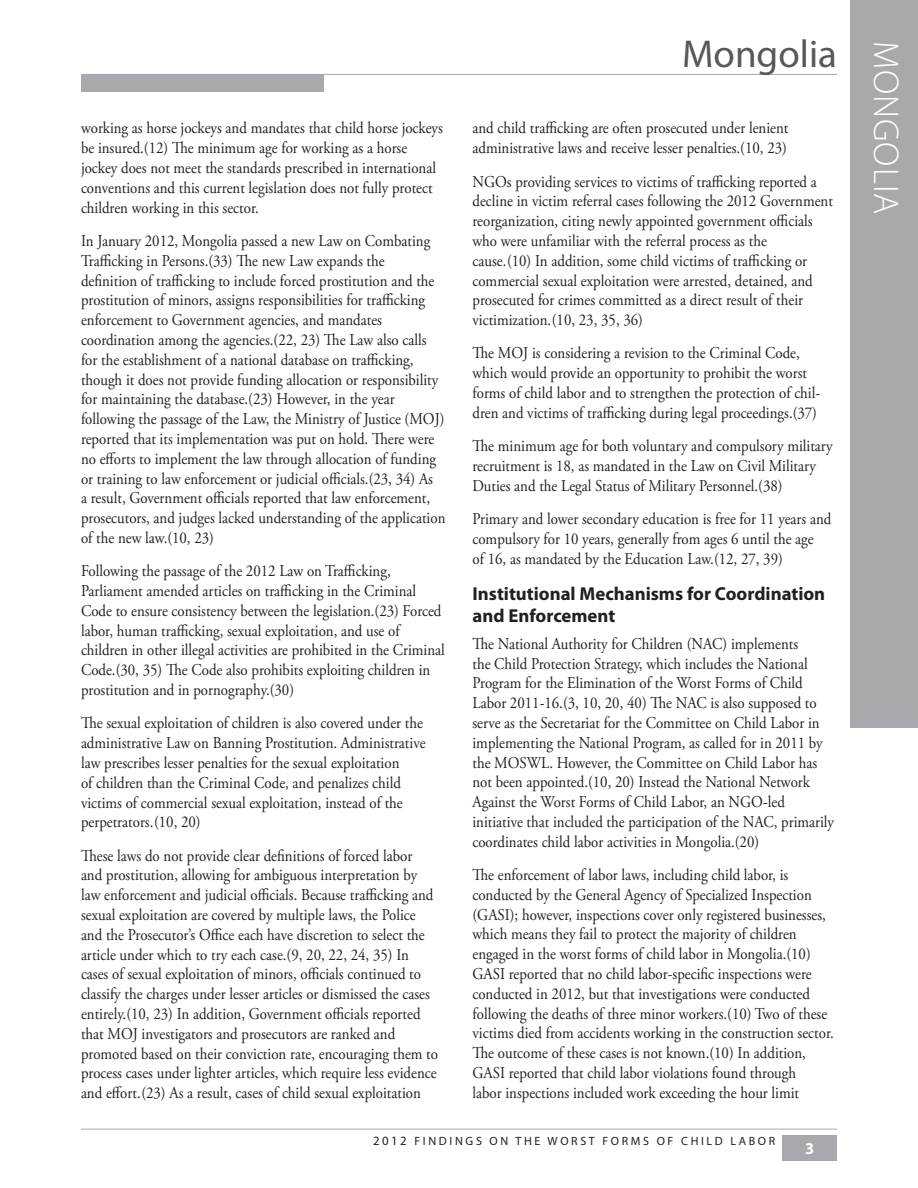
<style>
.page{position:relative;width:918px;height:1188px;background:#fff}
.page>*{position:absolute;margin:0;border:0;box-sizing:border-box;transform-origin:0 0}
.t1{font:39px "Myriad Pro";color:#57585a}
.t2{font:300 36px "Myriad Pro";letter-spacing:.025em;color:#fff}
.t3{font:700 18.75px/22.5px "Myriad Pro";color:#231f20}
.t4{font:16.5px/19.8px "Adobe Garamond Pro";color:#231f20;scale:.9 1}
.t5{font:700 16.5px "Myriad Pro";color:#fff}
.t6{font:12px "Myriad Pro";letter-spacing:.22em;color:#231f20}
.s1{font-size:12.75px}
</style>
<div class="page">
<div style="left:81px;top:74px;width:243px;height:18px;background:#a8a9ad"></div>
<hr style="left:81px;top:74px;width:756px;height:1px;background:#a8a9ad">
<div style="left:782px;top:1136px;width:55px;height:25px;background:#a8a9ad"></div>
<hr style="left:81px;top:1129px;width:756px;height:1px;background:#a8a9ad">
<div style="left:850px;top:0;width:68px;height:728px;background:#a8a9ad"></div>
<p class="t4" style="left:81px;top:119px;width:404px">working as horse jockeys and mandates that child horse jockeys be insured.(12) The minimum age for working as a horse jockey does not meet the standards prescribed in international conventions and this current legislation does not fully protect children working in this sector.</p>
<p class="t4" style="left:81px;top:231px;width:406px">In January 2012, Mongolia passed a new Law on Combating Trafficking in Persons.(33) The new Law expands the<br>definition of trafficking to include forced prostitution and the prostitution of minors, assigns responsibilities for trafficking enforcement to Government agencies, and mandates coordination among the agencies.(22, 23) The Law also calls for the establishment of a national database on trafficking, though it does not provide funding allocation or responsibility for maintaining the database.(23) However, in the year following the passage of the Law, the Ministry of Justice (MOJ) reported that its implementation was put on hold. There were no efforts to implement the law through allocation of funding or training to law enforcement or judicial officials.(23, 34) As<br>a result, Government officials reported that law enforcement, prosecutors, and judges lacked understanding of the application of the new law.(10, 23)</p>
<p class="t4" style="left:81px;top:562px;width:406px">Following the passage of the 2012 Law on Trafficking, Parliament amended articles on trafficking in the Criminal Code to ensure consistency between the legislation.(23) Forced labor, human trafficking, sexual exploitation, and use of children in other illegal activities are prohibited in the Criminal Code.(30, 35) The Code also prohibits exploiting children in prostitution and in pornography.(30)</p>
<p class="t4" style="left:81px;top:714px;width:384px">The sexual exploitation of children is also covered under the administrative Law on Banning Prostitution. Administrative law prescribes lesser penalties for the sexual exploitation<br>of children than the Criminal Code, and penalizes child victims of commercial sexual exploitation, instead of the perpetrators.(10, 20)</p>
<p class="t4" style="left:81px;top:846px;width:398px">These laws do not provide clear definitions of forced labor<br>and prostitution, allowing for ambiguous interpretation by law enforcement and judicial officials. Because trafficking and sexual exploitation are covered by multiple laws, the Police and the Prosecutor’s Office each have discretion to select the article under which to try each case.(9, 20, 22, 24, 35) In cases of sexual exploitation of minors, officials continued to classify the charges under lesser articles or dismissed the cases entirely.(10, 23) In addition, Government officials reported that MOJ investigators and prosecutors are ranked and promoted based on their conviction rate, encouraging them to process cases under lighter articles, which require less evidence and effort.(23) As a result, cases of child sexual exploitation</p>
<h1 class="t1" style="left:682px;top:30px;width:156px">MONGOLIA</h1>
<p class="t4" style="left:473px;top:119px;width:353px">and child trafficking are often prosecuted under lenient administrative laws and receive lesser penalties.(10, 23)</p>
<p class="t4" style="left:473px;top:172px;width:402px">NGOs providing services to victims of trafficking reported a decline in victim referral cases following the 2012 Government reorganization, citing newly appointed government officials who were unfamiliar with the referral process as the<br>cause.(10) In addition, some child victims of trafficking or commercial sexual exploitation were arrested, detained, and prosecuted for crimes committed as a direct result of their victimization.(10, 23, 35, 36)</p>
<p class="t4" style="left:472px;top:344px;width:388px">The MOJ is considering a revision to the Criminal Code, which would provide an opportunity to prohibit the worst forms of child labor and to strengthen the protection of chil&shy;dren and victims of trafficking during legal proceedings.(37)</p>
<p class="t4" style="left:472px;top:437px;width:402px">The minimum age for both voluntary and compulsory military recruitment is 18, as mandated in the Law on Civil Military<br>Duties and the Legal Status of Military Personnel.(38)</p>
<p class="t4" style="left:472px;top:510px;width:400px">Primary and lower secondary education is free for 11 years and compulsory for 10 years, generally from ages 6 until the age<br>of 16, as mandated by the Education Law.(12, 27, 39)</p>
<p class="t3" style="left:472px;top:581px;width:354px">Institutional Mechanisms for Coordination and Enforcement</p>
<p class="t4" style="left:472px;top:634px;width:403px">The National Authority for Children (NAC) implements<br>the Child Protection Strategy, which includes the National Program for the Elimination of the Worst Forms of Child Labor 2011-16.(3, 10, 20, 40) The NAC is also supposed to serve as the Secretariat for the Committee on Child Labor in implementing the National Program, as called for in 2011 by the MOSWL. However, the Committee on Child Labor has not been appointed.(10, 20) Instead the National Network Against the Worst Forms of Child Labor, an NGO-led initiative that included the participation of the NAC, primarily coordinates child labor activities in Mongolia.(20)</p>
<p class="t4" style="left:472px;top:865px;width:403px">The enforcement of labor laws, including child labor, is conducted by the General Agency of Specialized Inspection (GASI); however, inspections cover only registered businesses, which means they fail to protect the majority of children engaged in the worst forms of child labor in Mongolia.(10)<br>GASI reported that no child labor-specific inspections were conducted in 2012, but that investigations were conducted following the deaths of three minor workers.(10) Two of these victims died from accidents working in the construction sector.<br>The outcome of these cases is not known.(10) In addition, GASI reported that child labor violations found through<br>labor inspections included work exceeding the hour limit</p>
<p class="t6" style="left:373px;top:1134px;width:404px"><span class="s1">2012</span> FINDINGS ON THE WORST FORMS OF CHILD LABOR</p>
<p class="t5" style="left:805px;top:1138px;width:11px">3</p>
<h2 class="t2" style="left:906px;top:41px;width:174px;rotate:90deg">MONGOLIA</h2>
</div>
